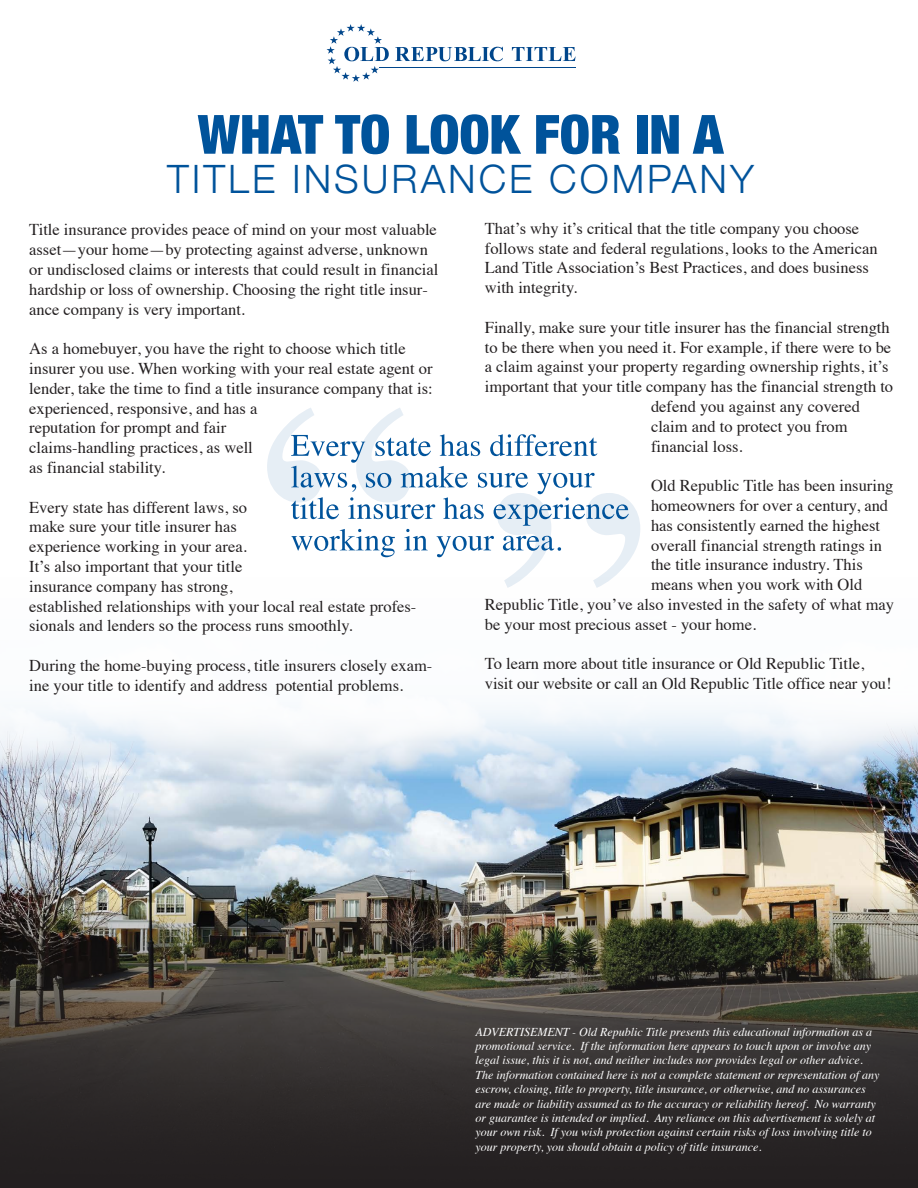
<style>
.page{position:relative;width:918px;height:1188px;background:#fff}
.page>*{position:absolute;margin:0;border:0;box-sizing:border-box;transform-origin:0 0}
.t1{font:900 condensed 54.15px "Helvetica Neue";color:#00539b}
.t2{font:300 39.15px "Helvetica Neue";letter-spacing:.075em;color:#00539b}
.t3{font:16.5px/19.8px "Times";color:#231f20}
.t4{font:italic 12px/14.4px "Times";color:#fff}
</style>
<div class="page">
<img style="left:0;top:778px;width:918px;height:107px">
<img style="left:0;top:885px;width:918px;height:303px">
<svg style="left:0;top:710px;width:918px;height:68px"></svg>
<svg style="left:267px;top:408px;width:373px;height:180px"></svg>
<svg style="left:395px;top:47px;width:108px;height:14px"></svg>
<svg style="left:512px;top:47px;width:64px;height:14px"></svg>
<svg style="left:327px;top:24px;width:62px;height:58px"></svg>
<hr style="left:379px;top:67px;width:197px;height:1px;background:#00468b">
<h1 class="t1" style="left:198px;top:90px;width:527px">WHAT TO LOOK FOR IN A</h1>
<h2 class="t2" style="left:167px;top:147px;width:588px">TITLE INSURANCE COMPANY</h2>
<p class="t3" style="left:29px;top:218px;width:411px">Title insurance provides peace of mind on your most valuable asset—your home—by protecting against adverse, unknown or undisclosed claims or interests that could result in financial hardship or loss of ownership. Choosing the right title insur&shy;ance company is very important.</p>
<p class="t3" style="left:29px;top:337px;width:405px">As a homebuyer, you have the right to choose which title insurer you use. When working with your real estate agent or lender, take the time to find a title insurance company that is: experienced, responsive, and has a<br>reputation for prompt and fair<br>claims-handling practices, as well<br>as financial stability.</p>
<p class="t3" style="left:29px;top:496px;width:389px">Every state has different laws, so<br>make sure your title insurer has<br>experience working in your area.<br>It’s also important that your title<br>insurance company has strong,<br>established relationships with your local real estate profes&shy;sionals and lenders so the process runs smoothly.</p>
<p class="t3" style="left:29px;top:654px;width:405px">During the home-buying process, title insurers closely exam&shy;ine your title to identify and address potential problems.</p>
<p class="t3" style="left:485px;top:217px;width:394px">That’s why it’s critical that the title company you choose follows state and federal regulations, looks to the American Land Title Association’s Best Practices, and does business with integrity.</p>
<p class="t3" style="left:485px;top:316px;width:406px">Finally, make sure your title insurer has the financial strength</p>
<p class="t3" style="left:485px;top:336px;width:408px">to be there when you need it. For example, if there were to be</p>
<p class="t3" style="left:485px;top:356px;width:405px">a claim against your property regarding ownership rights, it’s</p>
<p class="t3" style="left:485px;top:375px;width:410px">important that your title company has the financial strength to</p>
<p class="t3" style="left:651px;top:395px;width:210px">defend you against any covered</p>
<p class="t3" style="left:651px;top:415px;width:198px">claim and to protect you from</p>
<p class="t3" style="left:651px;top:435px;width:93px">financial loss.</p>
<p class="t3" style="left:651px;top:474px;width:244px">Old Republic Title has been insuring</p>
<p class="t3" style="left:651px;top:494px;width:239px">homeowners for over a century, and</p>
<p class="t3" style="left:651px;top:514px;width:231px">has consistently earned the highest</p>
<p class="t3" style="left:651px;top:534px;width:232px">overall financial strength ratings in</p>
<p class="t3" style="left:651px;top:554px;width:213px">the title insurance industry. This</p>
<p class="t3" style="left:651px;top:573px;width:213px">means when you work with Old</p>
<p class="t3" style="left:485px;top:593px;width:411px">Republic Title, you’ve also invested in the safety of what may</p>
<p class="t3" style="left:485px;top:613px;width:273px">be your most precious asset - your home.</p>
<p class="t3" style="left:485px;top:653px;width:408px">To learn more about title insurance or Old Republic Title, visit our website or call an Old Republic Title office near you!</p>
<p class="t4" style="left:476px;top:1024px;width:405px">ADVERTISEMENT - Old Republic Title presents this educational information as a promotional service. If the information here appears to touch upon or involve any legal issue, this it is not, and neither includes nor provides legal or other advice.<br>The information contained here is not a complete statement or representation of any escrow, closing, title to property, title insurance, or otherwise, and no assurances are made or liability assumed as to the accuracy or reliability hereof. No warranty or guarantee is intended or implied. Any reliance on this advertisement is solely at your own risk. If you wish protection against certain risks of loss involving title to your property, you should obtain a policy of title insurance.</p>
</div>
